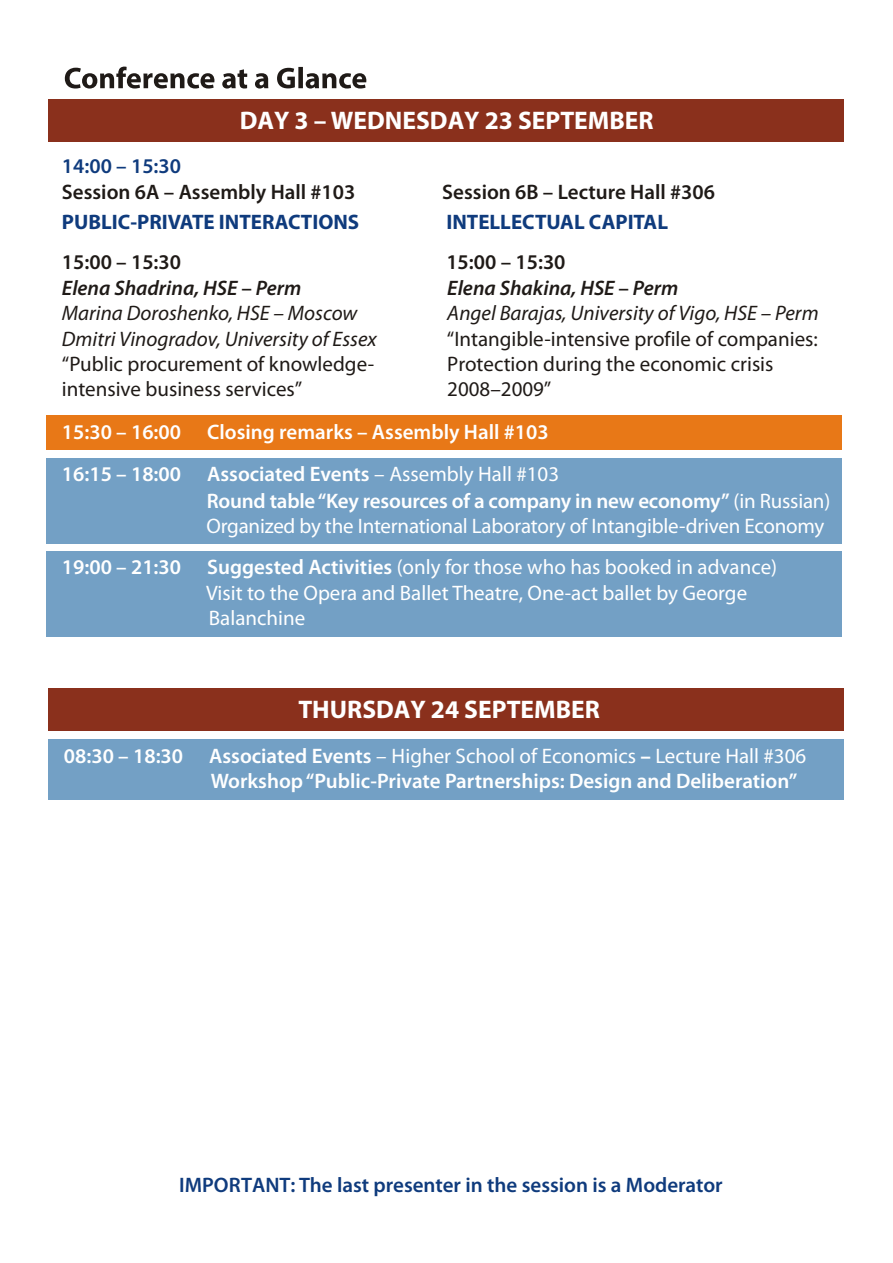
<style>
.page{position:relative;width:893px;height:1263px;background:#fff}
.page>*{position:absolute;margin:0;border:0;box-sizing:border-box;transform-origin:0 0}
.t1{font:700 25.5px "Myriad Pro";color:#fff}
.t2{font:21px/25.2px "Myriad Pro";color:#fff}
.t3{font:600 21px "Myriad Pro";color:#fff}
.t4{font:italic 21px/25.7px "Myriad Pro";color:#1f1a17}
.t5{font:21px/25.2px "Myriad Pro";color:#1f1a17}
.t6{font:600 21px "Myriad Pro";color:#0f3b7d}
.t7{font:600 21px "Myriad Pro";color:#1f1a17}
.t8{font:700 21px "Myriad Pro";color:#0f3b7d}
.s1{font-weight:600;font-style:normal}
.s2{font-weight:600}
.s3{font-weight:700}
.s4{font-weight:400}
</style>
<div class="page">
<svg style="left:65px;top:67px;width:301px;height:22px"></svg>
<div style="left:49px;top:99px;width:795px;height:43px;background:#8a301c"></div>
<div style="left:47px;top:415px;width:795px;height:34px;background:#e87817"></div>
<div style="left:47px;top:551px;width:795px;height:85px;background:#73a0c5"></div>
<div style="left:47px;top:458px;width:795px;height:85px;background:#73a0c5"></div>
<div style="left:49px;top:688px;width:795px;height:42px;background:#8a301c"></div>
<div style="left:49px;top:739px;width:795px;height:60px;background:#73a0c5"></div>
<p class="t1" style="left:240px;top:110px;width:415px">DAY 3 – WEDNESDAY 23 SEPTEMBER</p>
<p class="t6" style="left:62px;top:157px;width:121px">14:00 – 15:30</p>
<p class="t7" style="left:62px;top:183px;width:295px">Session 6A – Assembly Hall #103</p>
<p class="t8" style="left:62px;top:213px;width:299px">PUBLIC-PRIVATE INTERACTIONS</p>
<p class="t4" style="left:62px;top:251px;width:316px"><span class="s1">15:00 – 15:30<br></span><span class="s2">Elena Shadrina, HSE</span> <span class="s1">–</span> <span class="s2">Perm<br></span>Marina Doroshenko, HSE – Moscow<br>Dmitri Vinogradov, University of Essex</p>
<p class="t5" style="left:62px;top:353px;width:314px">“Public procurement of knowledge&shy;intensive business services”</p>
<p class="t7" style="left:442px;top:183px;width:274px">Session 6B – Lecture Hall #306</p>
<p class="t8" style="left:446px;top:213px;width:223px">INTELLECTUAL CAPITAL</p>
<p class="t4" style="left:446px;top:251px;width:374px"><span class="s1">15:00 – 15:30<br></span><span class="s2">Elena Shakina, HSE</span> <span class="s1">–</span> <span class="s2">Perm<br></span>Angel Barajas, University of Vigo, HSE – Perm</p>
<p class="t5" style="left:447px;top:328px;width:372px">“Intangible-intensive profile of companies:<br>Protection during the economic crisis<br>2008–2009”</p>
<p class="t3" style="left:62px;top:423px;width:488px">15:30 – 16:00 Closing remarks – Assembly Hall #103</p>
<p class="t3" style="left:62px;top:465px;width:499px">16:15 – 18:00 Associated Events <span class="s3">–</span> <span class="s4">Assembly Hall #103</span></p>
<p class="t2" style="left:206px;top:490px;width:625px"><span class="s2">Round table“Key resources of a company in new economy”</span> (in Russian)<br>Organized by the International Laboratory of Intangible-driven Economy</p>
<p class="t3" style="left:62px;top:559px;width:121px">19:00 – 21:30</p>
<p class="t2" style="left:206px;top:556px;width:572px"><span class="s2">Suggested Activities</span> (only for those who has booked in advance)<br>Visit to the Opera and Ballet Theatre, One-act ballet by George<br>Balanchine</p>
<p class="t1" style="left:299px;top:699px;width:303px">THURSDAY 24 SEPTEMBER</p>
<p class="t3" style="left:118px;top:747px;width:12px">–</p>
<p class="t2" style="left:209px;top:745px;width:598px"><span class="s2">Associated Events</span> <span class="s3">–</span> Higher School of Economics <span class="s3">–</span> Lecture Hall #306</p>
<p class="t3" style="left:64px;top:747px;width:121px">08:30 18:30</p>
<p class="t3" style="left:211px;top:772px;width:588px">Workshop “Public-Private Partnerships: Design and Deliberation”</p>
<p class="t6" style="left:179px;top:1176px;width:545px">IMPORTANT: The last presenter in the session is a Moderator</p>
</div>
